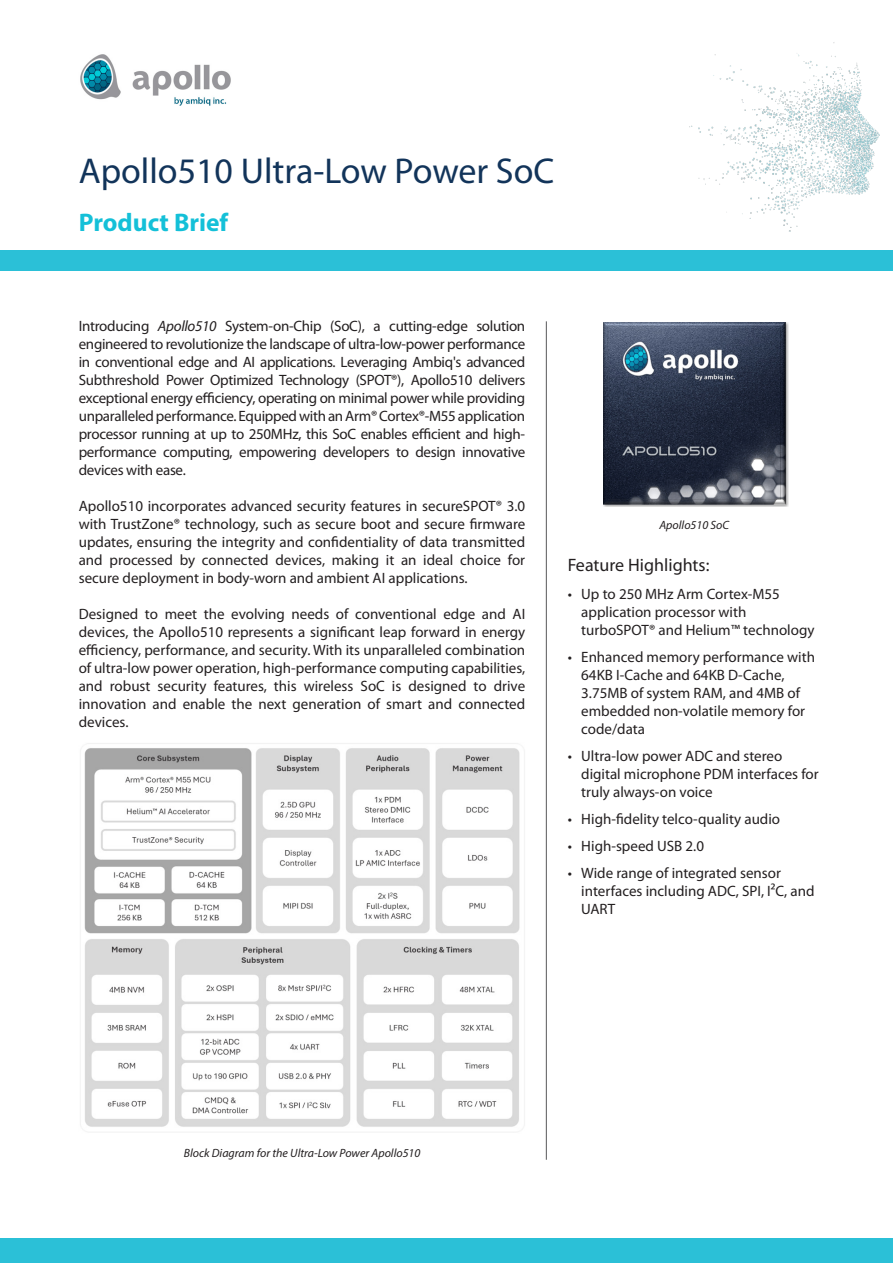
<style>
.page{position:relative;width:893px;height:1263px;background:#fff}
.page>*{position:absolute;margin:0;border:0;box-sizing:border-box;transform-origin:0 0}
.t1{font:36px "Myriad Pro";color:#12345a}
.t2{font:700 25.5px "Myriad Pro";color:#14c0d8}
.t3{font:18px "Myriad Pro";color:#231f20}
.t4{font:15px/18px "Myriad Pro";color:#231f20}
.t5{font:italic 12px "Myriad Pro";color:#231f20}
.s1{font-style:italic}
</style>
<div class="page">
<hr style="left:546px;top:321px;width:1px;height:839px;background:#57585a">
<img style="left:80px;top:54px;width:151px;height:52px">
<div style="left:0;top:250px;width:893px;height:21px;background:#2bc0d7"></div>
<div style="left:0;top:1238px;width:893px;height:25px;background:#2bc0d7"></div>
<img style="left:603px;top:322px;width:186px;height:185px">
<img style="left:80px;top:743px;width:445px;height:384px">
<img style="left:689px;top:42px;width:190px;height:189px">
<h1 class="t1" style="left:79px;top:148px;width:477px">Apollo510 Ultra-Low Power SoC</h1>
<h2 class="t2" style="left:79px;top:206px;width:151px">Product Brief</h2>
<p class="t4" style="left:79px;top:317px;width:448px;text-align:justify">Introducing <span class="s1">Apollo510</span> System-on-Chip (SoC), a cutting-edge solution engineered to revolutionize the landscape of ultra-low-power performance in conventional edge and AI applications. Leveraging Ambiq's advanced Subthreshold Power Optimized Technology (SPOT®), Apollo510 delivers exceptional energy efficiency, operating on minimal power while providing unparalleled performance. Equipped with an Arm® Cortex®-M55 application processor running at up to 250MHz, this SoC enables efficient and high&shy;performance computing, empowering developers to design innovative devices with ease.</p>
<p class="t4" style="left:79px;top:497px;width:448px;text-align:justify">Apollo510 incorporates advanced security features in secureSPOT® 3.0 with TrustZone® technology, such as secure boot and secure firmware updates, ensuring the integrity and confidentiality of data transmitted and processed by connected devices, making it an ideal choice for secure deployment in body-worn and ambient AI applications.</p>
<p class="t4" style="left:79px;top:605px;width:448px;text-align:justify">Designed to meet the evolving needs of conventional edge and AI devices, the Apollo510 represents a significant leap forward in energy efficiency, performance, and security. With its unparalleled combination of ultra-low power operation, high-performance computing capabilities, and robust security features, this wireless SoC is designed to drive innovation and enable the next generation of smart and connected devices.</p>
<p class="t5" style="left:659px;top:518px;width:71px">Apollo510 SoC</p>
<p class="t3" style="left:568px;top:554px;width:143px">Feature Highlights:</p>
<p class="t4" style="left:581px;top:585px;width:235px;text-indent:-14px">• Up to 250 MHz Arm Cortex-M55 application processor with turboSPOT® and Helium™ technology</p>
<p class="t4" style="left:581px;top:648px;width:235px;text-indent:-14px">• Enhanced memory performance with<br>64KB I-Cache and 64KB D-Cache,<br>3.75MB of system RAM, and 4MB of embedded non-volatile memory for code/data</p>
<p class="t4" style="left:581px;top:747px;width:239px;text-indent:-14px">• Ultra-low power ADC and stereo digital microphone PDM interfaces for truly always-on voice</p>
<p class="t4" style="left:568px;top:810px;width:214px">• High-fidelity telco-quality audio</p>
<p class="t4" style="left:568px;top:837px;width:138px">• High-speed USB 2.0</p>
<p class="t4" style="left:581px;top:864px;width:235px;text-indent:-14px">• Wide range of integrated sensor interfaces including ADC, SPI, I²C, and<br>UART</p>
<p class="t5" style="left:184px;top:1145px;width:238px">Block Diagram for the Ultra-Low Power Apollo510</p>
</div>
